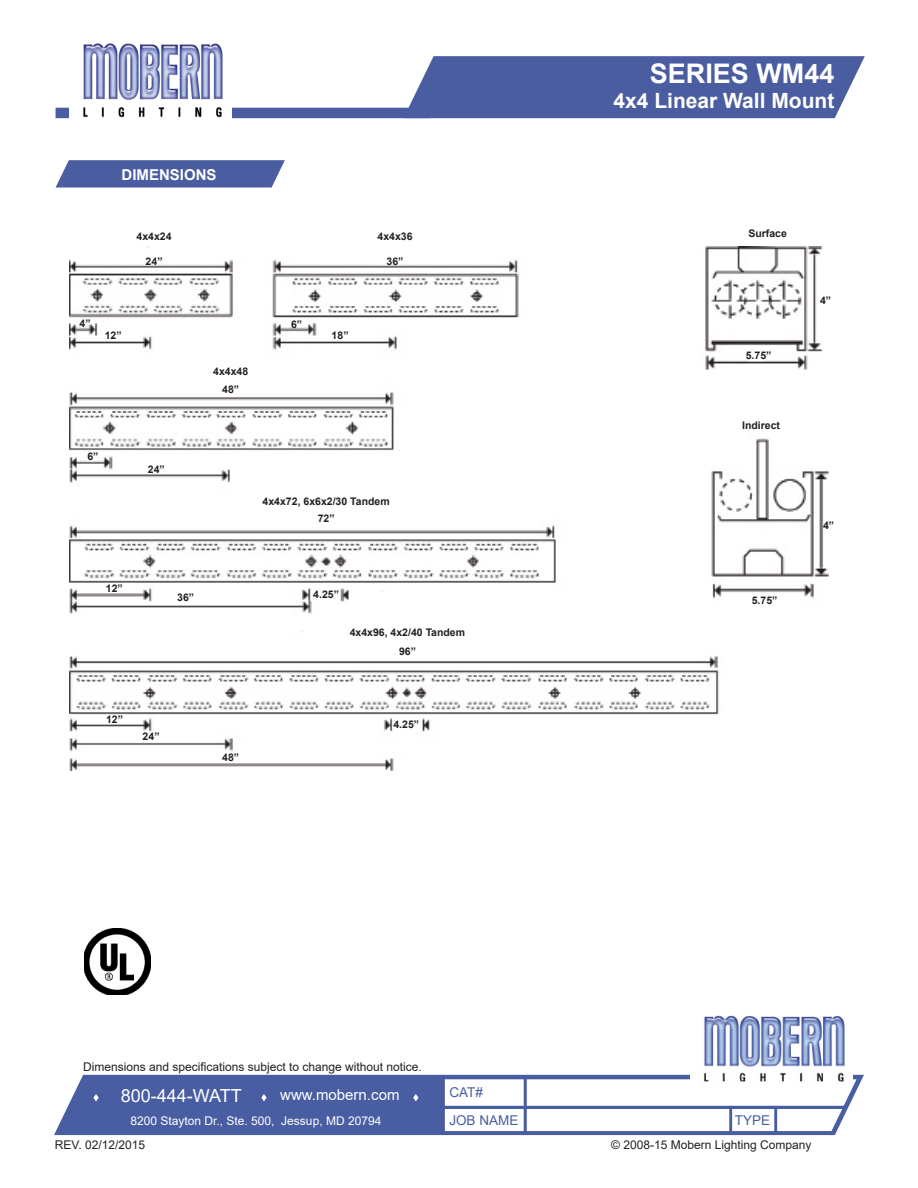
<style>
.page{position:relative;width:918px;height:1188px;background:#fff}
.page>*{position:absolute;margin:0;border:0;box-sizing:border-box;transform-origin:0 0}
.t1{font:700 27px "Arial";color:#fff}
.t2{font:700 21px "Arial";color:#fff}
.t3{font:18px "Arial";color:#fff}
.t4{font:15px "Arial";color:#fff}
.t5{font:700 15px "Arial";color:#fdfdfd}
.t6{font:13.5px "Arial";color:#495da2}
.t7{font:12px "Arial";color:#231f20}
.t8{font:12px "Arial";color:#fff}
.t9{font:700 10.5px "Arial";color:#231f20}
</style>
<div class="page">
<svg style="left:402px;top:56px;width:463px;height:63px;background:#596aa8"></svg>
<div style="left:56px;top:108px;width:374px;height:10px;background:#4b5da1"></div>
<svg style="left:55px;top:160px;width:230px;height:28px;background:#596aa8"></svg>
<img style="left:69px;top:43px;width:162px;height:75px">
<img style="left:84px;top:929px;width:66px;height:66px">
<img style="left:69px;top:247px;width:760px;height:524px">
<div style="left:514px;top:331px;width:167px;height:175px;background:#fff"></div>
<svg style="left:54px;top:1075px;width:810px;height:60px;fill:#495da2"></svg>
<img style="left:691px;top:1015px;width:162px;height:72px">
<svg style="left:93px;top:1094px;width:6px;height:7px"></svg>
<svg style="left:261px;top:1094px;width:6px;height:7px"></svg>
<svg style="left:413px;top:1094px;width:5px;height:7px"></svg>
<p class="t5" style="left:122px;top:164px;width:97px">DIMENSIONS</p>
<p class="t1" style="left:650px;top:54px;width:186px">SERIES WM44</p>
<p class="t2" style="left:614px;top:86px;width:222px">4x4 Linear Wall Mount</p>
<p class="t9" style="left:137px;top:229px;width:37px">4x4x24</p>
<p class="t9" style="left:378px;top:229px;width:37px">4x4x36</p>
<p class="t9" style="left:748px;top:226px;width:40px">Surface</p>
<p class="t9" style="left:146px;top:253px;width:18px">24”</p>
<p class="t9" style="left:387px;top:254px;width:18px">36”</p>
<p class="t9" style="left:80px;top:316px;width:13px">4”</p>
<p class="t9" style="left:291px;top:316px;width:13px">6”</p>
<p class="t9" style="left:105px;top:328px;width:18px">12”</p>
<p class="t9" style="left:332px;top:328px;width:18px">18”</p>
<p class="t9" style="left:213px;top:364px;width:37px">4x4x48</p>
<p class="t9" style="left:222px;top:382px;width:18px">48”</p>
<p class="t9" style="left:87px;top:449px;width:13px">6”</p>
<p class="t9" style="left:148px;top:462px;width:18px">24”</p>
<p class="t9" style="left:263px;top:493px;width:129px">4x4x72, 6x6x2/30 Tandem</p>
<p class="t9" style="left:318px;top:511px;width:18px">72”</p>
<p class="t9" style="left:106px;top:580px;width:18px">12”</p>
<p class="t9" style="left:177px;top:590px;width:18px">36”</p>
<p class="t9" style="left:313px;top:587px;width:27px">4.25”</p>
<p class="t9" style="left:350px;top:625px;width:117px">4x4x96, 4x2/40 Tandem</p>
<p class="t9" style="left:399px;top:643px;width:18px">96”</p>
<p class="t9" style="left:106px;top:712px;width:18px">12”</p>
<p class="t9" style="left:143px;top:729px;width:18px">24”</p>
<p class="t9" style="left:222px;top:750px;width:18px">48”</p>
<p class="t9" style="left:393px;top:717px;width:27px">4.25”</p>
<p class="t9" style="left:746px;top:348px;width:27px">5.75”</p>
<p class="t9" style="left:742px;top:418px;width:39px">Indirect</p>
<p class="t9" style="left:752px;top:593px;width:27px">5.75”</p>
<p class="t9" style="left:820px;top:293px;width:13px">4”</p>
<p class="t9" style="left:823px;top:517px;width:13px">4”</p>
<p class="t7" style="left:83px;top:1059px;width:340px">Dimensions and specifications subject to change without notice.</p>
<p class="t3" style="left:121px;top:1084px;width:123px">800-444-WATT</p>
<p class="t4" style="left:280px;top:1085px;width:121px">www.mobern.com</p>
<p class="t6" style="left:449px;top:1083px;width:35px">CAT#</p>
<p class="t6" style="left:449px;top:1111px;width:71px">JOB NAME</p>
<p class="t6" style="left:735px;top:1111px;width:37px">TYPE</p>
<p class="t7" style="left:611px;top:1136px;width:202px">© 2008-15 Mobern Lighting Company</p>
<p class="t8" style="left:131px;top:1112px;width:252px">8200 Stayton Dr., Ste. 500, Jessup, MD 20794</p>
<p class="t7" style="left:55px;top:1136px;width:92px">REV. 02/12/2015</p>
</div>
